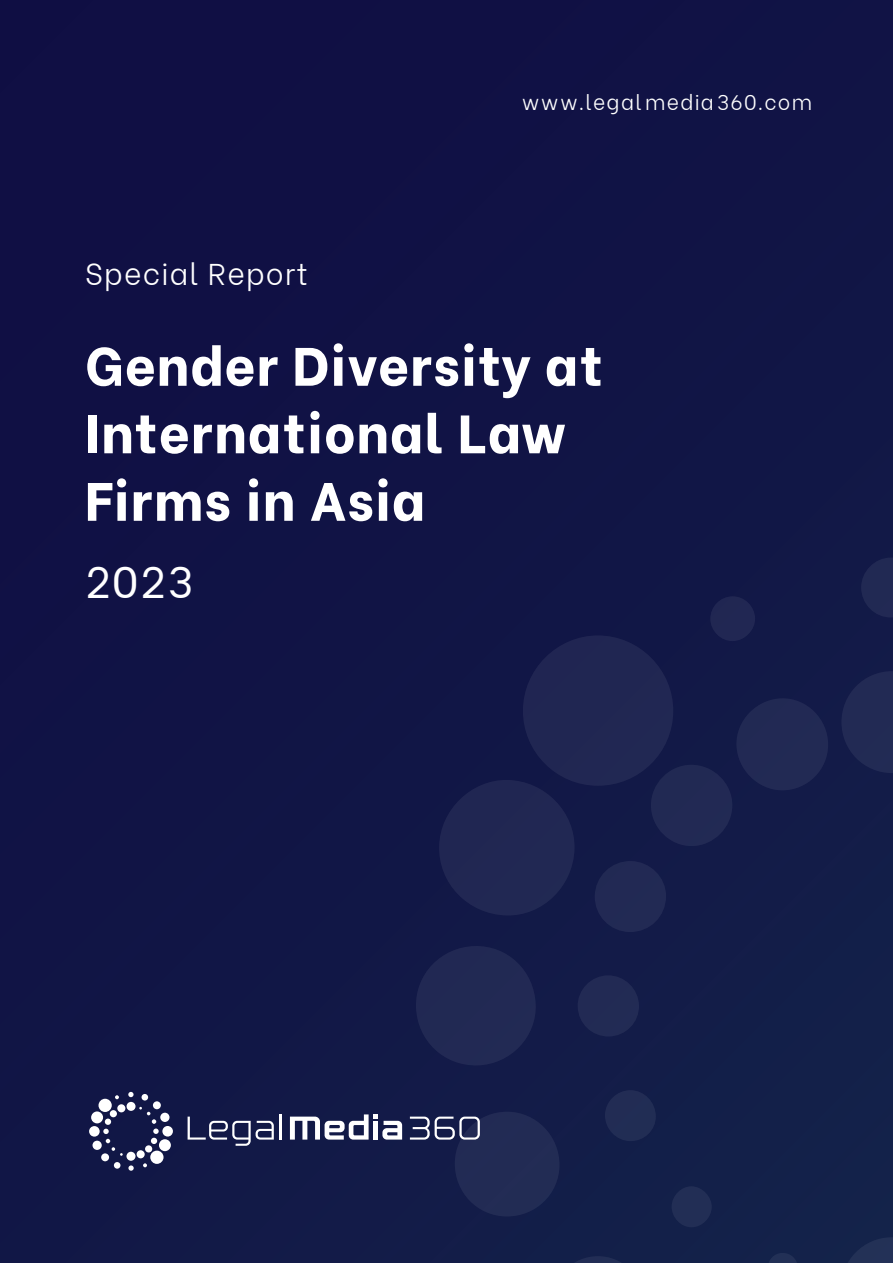
<style>
.page{position:relative;width:893px;height:1263px;background:#111445}
.page>*{position:absolute;margin:0;border:0;box-sizing:border-box;transform-origin:0 0}
.t1{font:800 54px/67.5px "Be Vietnam";letter-spacing:.02em;color:#fff}
.t2{font:43.5px "Be Vietnam";color:#fff}
.t3{font:300 30px "Be Vietnam";letter-spacing:.04em;color:#fff}
.t4{font:300 21px "Be Vietnam";letter-spacing:.06em;color:#fff}
</style>
<div class="page">
<div style="left:150px;top:1150px;width:14px;height:14px;background:#fff;border-radius:50%"></div>
<div style="left:98px;top:1099px;width:14px;height:13px;background:#fff;border-radius:50%"></div>
<div style="left:91px;top:1111px;width:12px;height:12px;background:#fff;border-radius:50%"></div>
<div style="left:159px;top:1139px;width:12px;height:12px;background:#fff;border-radius:50%"></div>
<div style="left:162px;top:1126px;width:11px;height:11px;background:#fff;border-radius:50%"></div>
<div style="left:89px;top:1126px;width:11px;height:11px;background:#fff;border-radius:50%"></div>
<div style="left:92px;top:1141px;width:10px;height:9px;background:#fff;border-radius:50%"></div>
<div style="left:160px;top:1113px;width:10px;height:9px;background:#fff;border-radius:50%"></div>
<div style="left:126px;top:1152px;width:9px;height:9px;background:#fff;border-radius:50%"></div>
<div style="left:127px;top:1102px;width:9px;height:9px;background:#fff;border-radius:50%"></div>
<div style="left:137px;top:1150px;width:8px;height:8px;background:#fff;border-radius:50%"></div>
<div style="left:117px;top:1104px;width:8px;height:8px;background:#fff;border-radius:50%"></div>
<div style="left:153px;top:1101px;width:8px;height:8px;background:#fff;border-radius:50%"></div>
<div style="left:101px;top:1153px;width:8px;height:8px;background:#fff;border-radius:50%"></div>
<div style="left:145px;top:1145px;width:7px;height:7px;background:#fff;border-radius:50%"></div>
<div style="left:110px;top:1110px;width:7px;height:7px;background:#fff;border-radius:50%"></div>
<div style="left:114px;top:1162px;width:7px;height:7px;background:#fff;border-radius:50%"></div>
<div style="left:141px;top:1094px;width:7px;height:6px;background:#fff;border-radius:50%"></div>
<div style="left:105px;top:1118px;width:6px;height:7px;background:#fff;border-radius:50%"></div>
<svg style="left:128px;top:1092px;width:6px;height:5px"></svg>
<svg style="left:128px;top:1165px;width:6px;height:6px"></svg>
<svg style="left:143px;top:1163px;width:4px;height:4px"></svg>
<svg style="left:115px;top:1095px;width:4px;height:4px"></svg>
<svg style="left:103px;top:1129px;width:20px;height:27px"></svg>
<svg style="left:139px;top:1107px;width:20px;height:37px"></svg>
<svg style="left:188px;top:1116px;width:86px;height:30px"></svg>
<hr style="left:279px;top:1114px;width:2px;height:25px;background:#fff">
<svg style="left:290px;top:1114px;width:112px;height:25px"></svg>
<svg style="left:410px;top:1116px;width:69px;height:23px"></svg>
<div style="left:523px;top:635px;width:151px;height:151px;background:#202652;border-radius:50%"></div>
<svg style="left:439px;top:780px;width:136px;height:136px"></svg>
<svg style="left:416px;top:946px;width:120px;height:120px"></svg>
<div style="left:455px;top:1111px;width:105px;height:106px;background:#222b54;border-radius:50%"></div>
<svg style="left:840px;top:1237px;width:53px;height:26px"></svg>
<svg style="left:841px;top:671px;width:52px;height:102px"></svg>
<div style="left:736px;top:698px;width:92px;height:92px;background:#222954;border-radius:50%"></div>
<svg style="left:553px;top:1256px;width:90px;height:7px"></svg>
<div style="left:651px;top:764px;width:81px;height:82px;background:#222954;border-radius:50%"></div>
<div style="left:594px;top:861px;width:72px;height:71px;background:#222954;border-radius:50%"></div>
<div style="left:577px;top:975px;width:62px;height:62px;background:#222a54;border-radius:50%"></div>
<svg style="left:861px;top:557px;width:32px;height:61px"></svg>
<div style="left:605px;top:1090px;width:51px;height:51px;background:#212d54;border-radius:50%"></div>
<div style="left:710px;top:596px;width:45px;height:45px;background:#212753;border-radius:50%"></div>
<div style="left:671px;top:1186px;width:41px;height:41px;background:#222e55;border-radius:50%"></div>
<svg style="left:768px;top:1253px;width:30px;height:10px"></svg>
<p class="t3" style="left:85px;top:249px;width:224px">Special Report</p>
<p class="t4" style="left:522px;top:85px;width:291px">www.legalmedia360.com</p>
<p class="t1" style="left:85px;top:327px;width:519px">Gender Diversity at<br>International Law<br>Firms in Asia</p>
<p class="t2" style="left:85px;top:546px;width:110px">2023</p>
</div>
